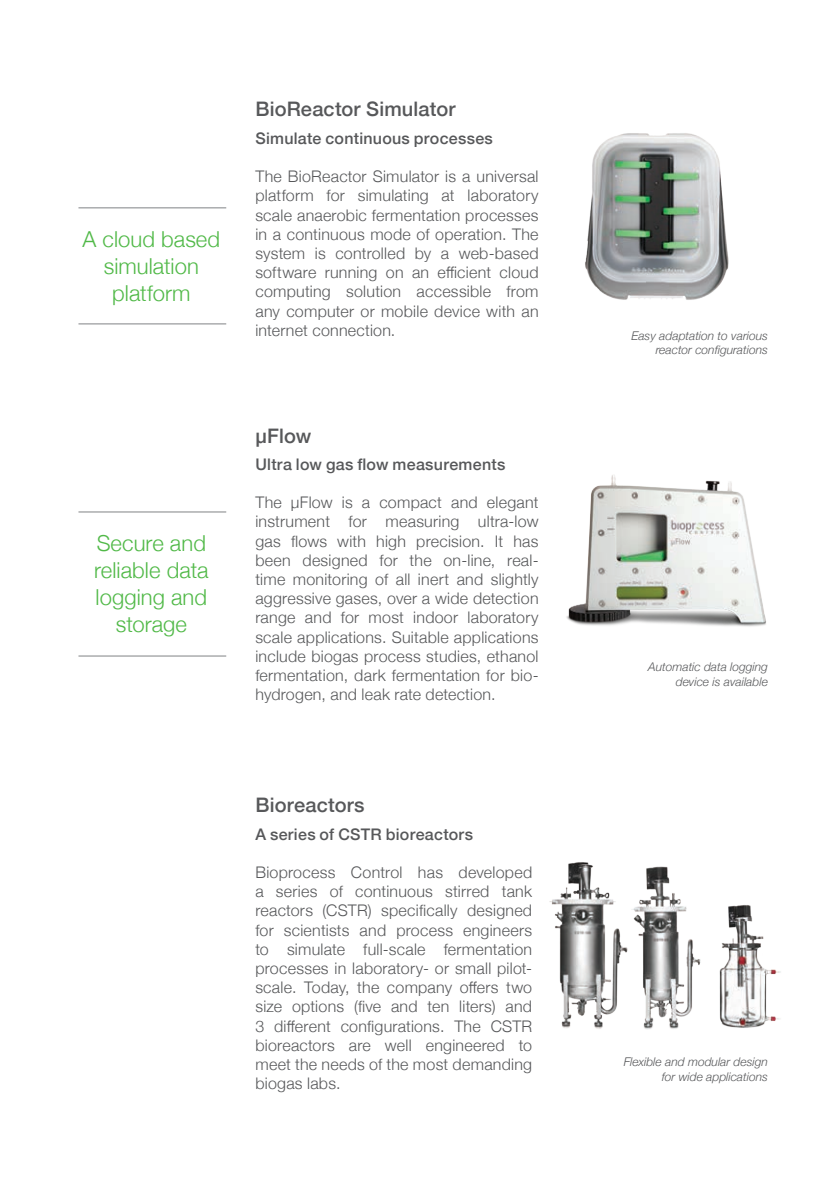
<style>
.page{position:relative;width:840px;height:1191px;background:#fff}
.page>*{position:absolute;margin:0;border:0;box-sizing:border-box;transform-origin:0 0}
.t1{font:300 22px/27px "Helvetica Neue";letter-spacing:.005em;color:#51b948;text-align:center}
.t2{font:500 20px "Helvetica Neue";letter-spacing:.01em;color:#57585a}
.t3{font:300 16px/19.2px "Helvetica Neue";letter-spacing:.015em;color:#57585a;text-align:justify}
.t4{font:500 16px "Helvetica Neue";letter-spacing:.015em;color:#57585a}
.t5{font:italic 300 12px/14.4px "Helvetica Neue";color:#57585a;text-align:right}
</style>
<div class="page">
<img style="left:566px;top:475px;width:200px;height:152px">
<img style="left:549px;top:862px;width:70px;height:167px">
<img style="left:619px;top:866px;width:82px;height:163px">
<img style="left:719px;top:905px;width:62px;height:123px">
<img style="left:585px;top:133px;width:144px;height:167px">
<hr style="left:78px;top:323px;width:148px;height:1px;background:#808285">
<hr style="left:78px;top:207px;width:148px;height:1px;background:#808285">
<hr style="left:78px;top:655px;width:148px;height:1px;background:#808285">
<hr style="left:78px;top:511px;width:148px;height:1px;background:#808285">
<h1 class="t1" style="left:82px;top:224px;width:139px">A cloud based simulation platform</h1>
<p class="t2" style="left:255px;top:93px;width:201px">BioReactor Simulator</p>
<p class="t4" style="left:255px;top:125px;width:239px">Simulate continuous processes</p>
<p class="t3" style="left:255px;top:166px;width:284px">The BioReactor Simulator is a universal platform for simulating at laboratory scale anaerobic fermentation processes in a continuous mode of operation. The system is controlled by a web-based software running on an efficient cloud computing solution accessible from any computer or mobile device with an internet connection.</p>
<h1 class="t1" style="left:94px;top:528px;width:116px">Secure and reliable data logging and storage</h1>
<p class="t2" style="left:255px;top:419px;width:57px">µFlow</p>
<p class="t4" style="left:255px;top:451px;width:251px">Ultra low gas flow measurements</p>
<p class="t3" style="left:255px;top:492px;width:284px">The µFlow is a compact and elegant instrument for measuring ultra-low gas flows with high precision. It has been designed for the on-line, real&shy;time monitoring of all inert and slightly aggressive gases, over a wide detection range and for most indoor laboratory scale applications. Suitable applications include biogas process studies, ethanol fermentation, dark fermentation for bio&shy;hydrogen, and leak rate detection.</p>
<p class="t2" style="left:255px;top:789px;width:111px">Bioreactors</p>
<p class="t4" style="left:255px;top:821px;width:219px">A series of CSTR bioreactors</p>
<p class="t3" style="left:255px;top:861px;width:278px">Bioprocess Control has developed a series of continuous stirred tank reactors (CSTR) specifically designed for scientists and process engineers to simulate full-scale fermentation processes in laboratory- or small pilot&shy;scale. Today, the company offers two size options (five and ten liters) and 3 different configurations. The CSTR bioreactors are well engineered to meet the needs of the most demanding biogas labs.</p>
<p class="t5" style="left:631px;top:328px;width:138px">Easy adaptation to various reactor configurations</p>
<p class="t5" style="left:647px;top:659px;width:121px">Automatic data logging device is available</p>
<p class="t5" style="left:623px;top:1054px;width:146px">Flexible and modular design for wide applications</p>
</div>
